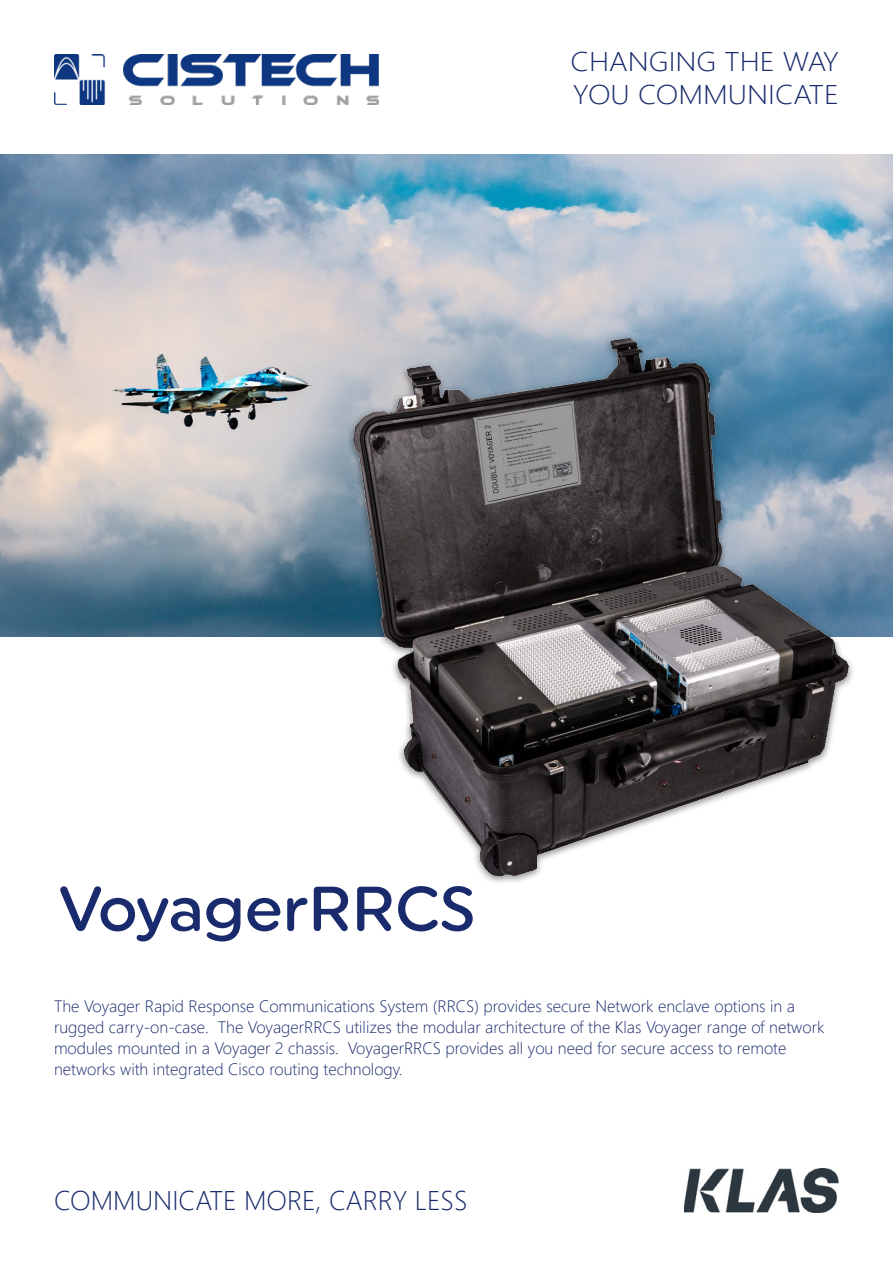
<style>
.page{position:relative;width:893px;height:1263px;background:#fff}
.page>*{position:absolute;margin:0;border:0;box-sizing:border-box;transform-origin:0 0}
.t1{font:500 63px "Uniform Rounded";color:#192b6c}
.t2{font:300 27px/33px "Segoe UI";color:#192b6c;scale:1.1 1}
.t3{font:300 27px "Segoe UI";color:#192b6c}
.t4{font:300 16.5px/21px "Segoe UI";color:#192b6c}
</style>
<div class="page">
<img style="left:0;top:154px;width:893px;height:482px">
<img style="left:338px;top:335px;width:516px;height:548px">
<img style="left:54px;top:54px;width:325px;height:51px">
<img style="left:684px;top:1168px;width:154px;height:44px">
<p class="t2" style="left:571px;top:42px;width:246px">CHANGING THE WAY<br>YOU COMMUNICATE</p>
<p class="t1" style="left:59px;top:871px;width:418px">VoyagerRRCS</p>
<p class="t4" style="left:54px;top:994px;width:772px">The Voyager Rapid Response Communications System (RRCS) provides secure Network enclave options in a rugged carry-on-case. The VoyagerRRCS utilizes the modular architecture of the Klas Voyager range of network modules mounted in a Voyager 2 chassis. VoyagerRRCS provides all you need for secure access to remote networks with integrated Cisco routing technology.</p>
<p class="t3" style="left:54px;top:1175px;width:415px">COMMUNICATE MORE, CARRY LESS</p>
</div>
